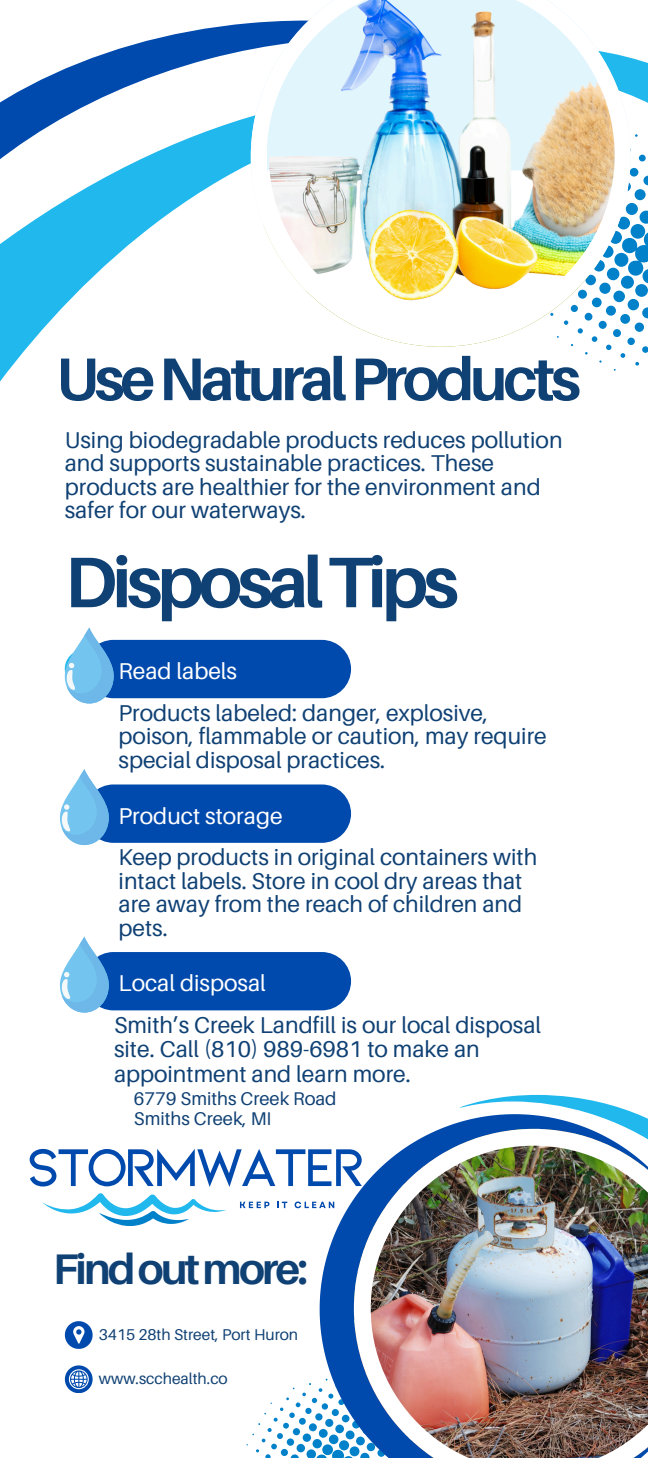
<style>
.page{position:relative;width:648px;height:1458px;background:#fff}
.page>*{position:absolute;margin:0;border:0;box-sizing:border-box;transform-origin:0 0}
.t1{font:700 71.55px "Aileron";letter-spacing:-.065em;color:#104174}
.t2{font:700 60.3px "Aileron";letter-spacing:-.065em;color:#104174}
.t3{font:700 42.75px "Aileron";letter-spacing:-.065em;color:#104174}
.t4{font:22.95px/23.6px "Aileron";color:#104174}
.t5{font:22.95px "Aileron";color:#fff}
.t6{font:18.45px/20px "Aileron";color:#104174}
.t7{font:15.53px "Aileron";color:#104174}
</style>
<div class="page">
<svg style="left:0;top:23px;width:648px;height:359px"></svg>
<svg style="left:630px;top:23px;width:18px;height:208px"></svg>
<svg style="left:246px;top:1383px;width:74px;height:75px"></svg>
<svg style="left:42px;top:1193px;width:184px;height:33px"></svg>
<svg style="left:240px;top:1202px;width:29px;height:6px"></svg>
<svg style="left:277px;top:1202px;width:10px;height:6px"></svg>
<svg style="left:295px;top:1202px;width:25px;height:6px"></svg>
<svg style="left:30px;top:1148px;width:290px;height:39px"></svg>
<svg style="left:320px;top:1124px;width:133px;height:334px"></svg>
<img style="left:354px;top:1129px;width:294px;height:329px">
<img style="left:453px;top:1094px;width:195px;height:202px">
<svg style="left:630px;top:231px;width:18px;height:53px"></svg>
<div style="left:630px;top:224px;width:15px;height:15px;background:#0081c9;border-radius:50%"></div>
<svg style="left:640px;top:211px;width:8px;height:13px"></svg>
<svg style="left:621px;top:276px;width:13px;height:13px"></svg>
<div style="left:635px;top:284px;width:13px;height:13px;background:#0081c9;border-radius:50%"></div>
<div style="left:626px;top:203px;width:12px;height:12px;background:#0081c9;border-radius:50%"></div>
<div style="left:628px;top:299px;width:11px;height:11px;background:#0081c9;border-radius:50%"></div>
<div style="left:635px;top:189px;width:11px;height:11px;background:#0081c9;border-radius:50%"></div>
<svg style="left:642px;top:307px;width:6px;height:11px"></svg>
<svg style="left:643px;top:176px;width:5px;height:9px"></svg>
<div style="left:635px;top:323px;width:9px;height:9px;background:#0081c9;border-radius:50%"></div>
<div style="left:630px;top:168px;width:8px;height:9px;background:#0081c9;border-radius:50%"></div>
<div style="left:627px;top:338px;width:8px;height:7px;background:#0081c9;border-radius:50%"></div>
<div style="left:639px;top:155px;width:7px;height:6px;background:#0081c9;border-radius:50%"></div>
<div style="left:642px;top:346px;width:6px;height:7px;background:#0081c9;border-radius:50%"></div>
<svg style="left:606px;top:347px;width:5px;height:3px"></svg>
<svg style="left:621px;top:353px;width:4px;height:5px"></svg>
<svg style="left:635px;top:362px;width:4px;height:4px"></svg>
<div style="left:84px;top:640px;width:267px;height:58px;background:#004aad;border-radius:29px"></div>
<div style="left:84px;top:784px;width:267px;height:59px;background:#004aad;border-radius:29px"></div>
<div style="left:84px;top:952px;width:267px;height:58px;background:#004aad;border-radius:29px"></div>
<svg style="left:251px;top:21px;width:379px;height:326px"></svg>
<svg style="left:65px;top:628px;width:49px;height:76px"></svg>
<svg style="left:60px;top:769px;width:49px;height:76px"></svg>
<svg style="left:60px;top:937px;width:49px;height:76px"></svg>
<svg style="left:65px;top:1365px;width:28px;height:28px"></svg>
<svg style="left:65px;top:1321px;width:28px;height:27px"></svg>
<svg style="left:267px;top:170px;width:346px;height:173px"></svg>
<img style="left:269px;top:0;width:346px;height:327px">
<h1 class="t2" style="left:56px;top:342px;width:526px">UseNaturalProducts</h1>
<p class="t4" style="left:65px;top:427px;width:499px">Using biodegradable products reduces pollution and supports sustainable practices. These products are healthier for the environment and safer for our waterways.</p>
<p class="t1" style="left:65px;top:538px;width:396px">DisposalTips</p>
<p class="t5" style="left:119px;top:657px;width:120px">Read labels</p>
<p class="t4" style="left:119px;top:700px;width:430px">Products labeled: danger, explosive, poison, flammable or caution, may require special disposal practices.</p>
<p class="t5" style="left:119px;top:801px;width:166px">Product storage</p>
<h2 class="t4" style="left:119px;top:845px;width:420px">Keep products in original containers with intact labels. Store in cool dry areas that are away from the reach of children and pets.</h2>
<p class="t5" style="left:119px;top:969px;width:149px">Local disposal</p>
<h4 class="t4" style="left:114px;top:1012px;width:429px;line-height:24.5px">Smith’s Creek Landfill is our local disposal site. Call (810) 989-6981 to make an appointment and learn more.</h4>
<h4 class="t6" style="left:134px;top:1088px;width:204px">6779 Smiths Creek Road<br>Smiths Creek, MI</h4>
<p class="t3" style="left:53px;top:1242px;width:256px">Findoutmore:</p>
<h4 class="t7" style="left:99px;top:1325px;width:201px">3415 28th Street, Port Huron</h4>
<p class="t7" style="left:99px;top:1369px;width:130px">www.scchealth.co</p>
</div>
